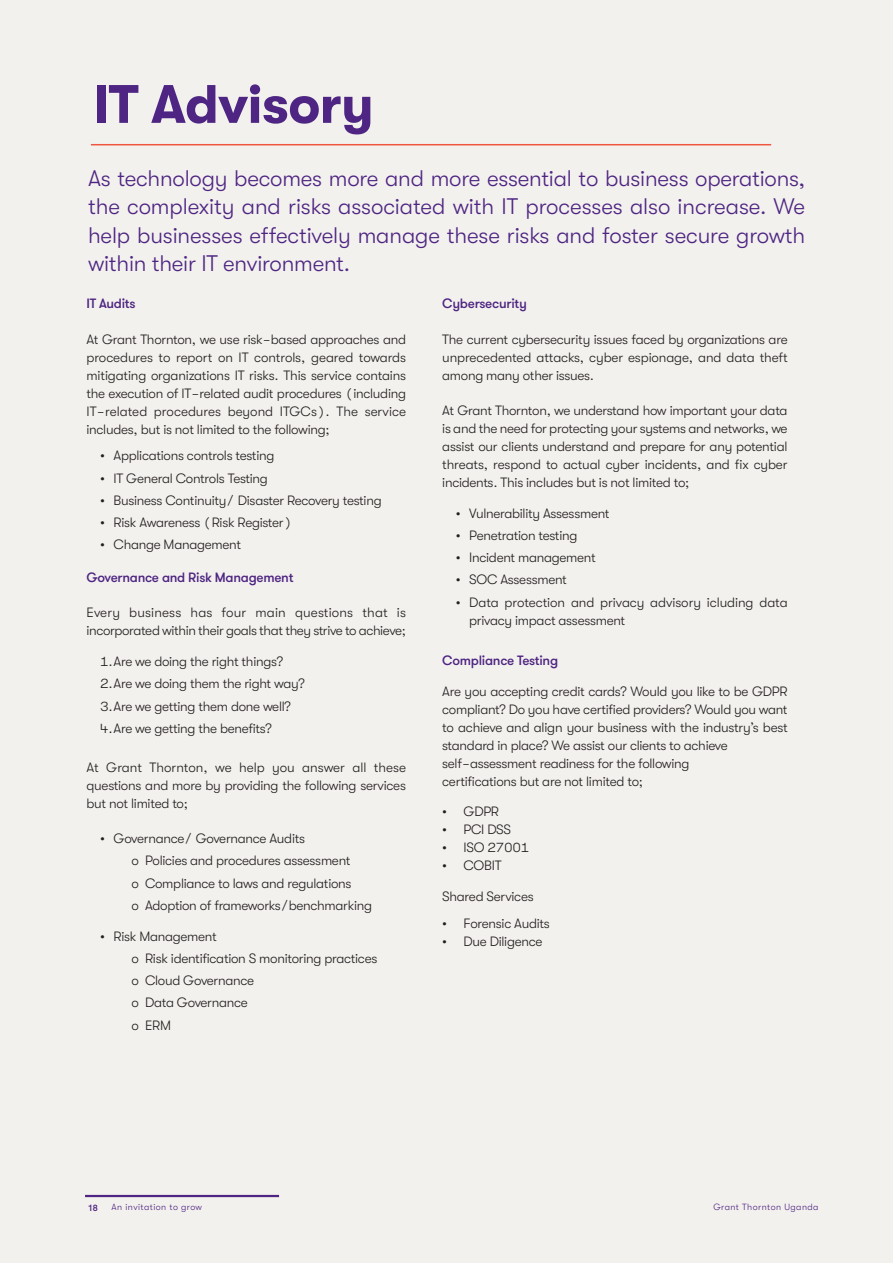
<style>
.page{position:relative;width:893px;height:1263px;background:#f3f1ee}
.page>*{position:absolute;margin:0;border:0;box-sizing:border-box;transform-origin:0 0}
.t1{font:700 54px "GT Walsheim Pro";letter-spacing:-.01em;color:#4e2582}
.t2{font:300 22.5px/28.5px "GT Walsheim Pro";letter-spacing:-.01em;color:#4e2582;text-align:justify}
.t3{font:300 13.5px/18px "GT Walsheim Pro";letter-spacing:-.02em;color:#231f20}
.t4{font:500 13.5px "GT Walsheim Pro";letter-spacing:-.02em;color:#4e2582}
.t5{font:300 9px "GT Walsheim Pro";letter-spacing:.05em;color:#4e2582}
.t6{font:500 9px "GT Walsheim Pro";color:#4e2582}
</style>
<div class="page">
<hr style="left:85px;top:1195px;width:194px;height:2px;background:#4e2582">
<hr style="left:91px;top:144px;width:680px;height:1px;background:#f0553e">
<h1 class="t1" style="left:93px;top:74px;width:282px">IT Advisory</h1>
<p class="t2" style="left:88px;top:164px;width:719px">As technology becomes more and more essential to business operations, the complexity and risks associated with IT processes also increase. We help businesses effectively manage these risks and foster secure growth within their IT environment.</p>
<p class="t4" style="left:87px;top:295px;width:50px">IT Audits</p>
<p class="t3" style="left:87px;top:330px;width:321px;text-align:justify">At Grant Thornton, we use risk-based approaches and procedures to report on IT controls, geared towards mitigating organizations IT risks. This service contains the execution of IT-related audit procedures (including IT-related procedures beyond ITGCs). The service includes, but is not limited to the following;</p>
<p class="t3" style="left:100px;top:447px;width:176px">• Applications controls testing</p>
<p class="t3" style="left:100px;top:469px;width:169px">• IT General Controls Testing</p>
<p class="t3" style="left:100px;top:491px;width:283px">• Business Continuity/ Disaster Recovery testing</p>
<p class="t3" style="left:100px;top:514px;width:194px">• Risk Awareness (Risk Register)</p>
<p class="t3" style="left:100px;top:536px;width:142px">• Change Management</p>
<p class="t4" style="left:87px;top:569px;width:208px">Governance and Risk Management</p>
<p class="t3" style="left:87px;top:604px;width:321px">Every business has four main questions that is incorporated within their goals that they strive to achieve;</p>
<p class="t3" style="left:100px;top:650px;width:206px;line-height:22.2px">1.Are we doing the right things?<br>2.Are we doing them the right way?<br>3.Are we getting them done well?<br>4.Are we getting the benefits?</p>
<p class="t3" style="left:87px;top:758px;width:321px;text-align:justify">At Grant Thornton, we help you answer all these questions and more by providing the following services but not limited to;</p>
<p class="t3" style="left:132px;top:827px;width:242px;line-height:22.2px;text-indent:-32px">• Governance/ Governance Audits<br>o Policies and procedures assessment<br>o Compliance to laws and regulations<br>o Adoption of frameworks/benchmarking</p>
<p class="t3" style="left:132px;top:925px;width:247px;line-height:22.2px;text-indent:-32px">• Risk Management<br>o Risk identification S monitoring practices o Cloud Governance<br>o Data Governance<br>o ERM</p>
<p class="t4" style="left:442px;top:295px;width:86px">Cybersecurity</p>
<p class="t3" style="left:442px;top:330px;width:347px;text-align:justify">The current cybersecurity issues faced by organizations are unprecedented attacks, cyber espionage, and data theft among many other issues.</p>
<p class="t3" style="left:442px;top:401px;width:347px;text-align:justify">At Grant Thornton, we understand how important your data is and the need for protecting your systems and networks, we assist our clients understand and prepare for any potential threats, respond to actual cyber incidents, and fix cyber incidents. This includes but is not limited to;</p>
<p class="t3" style="left:456px;top:504px;width:155px">• Vulnerability Assessment</p>
<p class="t3" style="left:456px;top:526px;width:123px">• Penetration testing</p>
<p class="t3" style="left:456px;top:549px;width:141px">• Incident management</p>
<p class="t3" style="left:456px;top:571px;width:113px">• SOC Assessment</p>
<p class="t3" style="left:469px;top:593px;width:320px;text-indent:-14px">• Data protection and privacy advisory icluding data privacy impact assessment</p>
<p class="t4" style="left:442px;top:652px;width:117px">Compliance Testing</p>
<p class="t3" style="left:442px;top:682px;width:347px">Are you accepting credit cards? Would you like to be GDPR compliant? Do you have certified providers? Would you want to achieve and align your business with the industry’s best standard in place? We assist our clients to achieve self-assessment readiness for the following<br>certifications but are not limited to;</p>
<p class="t3" style="left:442px;top:803px;width:58px">• GDPR</p>
<p class="t3" style="left:442px;top:821px;width:70px">• PCI DSS</p>
<p class="t3" style="left:442px;top:839px;width:89px">• ISO 27001</p>
<p class="t3" style="left:442px;top:857px;width:61px">• COBIT</p>
<p class="t3" style="left:442px;top:888px;width:93px">Shared Services</p>
<p class="t3" style="left:442px;top:914px;width:109px">• Forensic Audits</p>
<p class="t3" style="left:442px;top:932px;width:102px">• Due Diligence</p>
<p class="t6" style="left:88px;top:1202px;width:12px">18</p>
<p class="t5" style="left:112px;top:1202px;width:92px">An invitation to grow</p>
<p class="t5" style="left:713px;top:1202px;width:107px">Grant Thornton Uganda</p>
</div>
